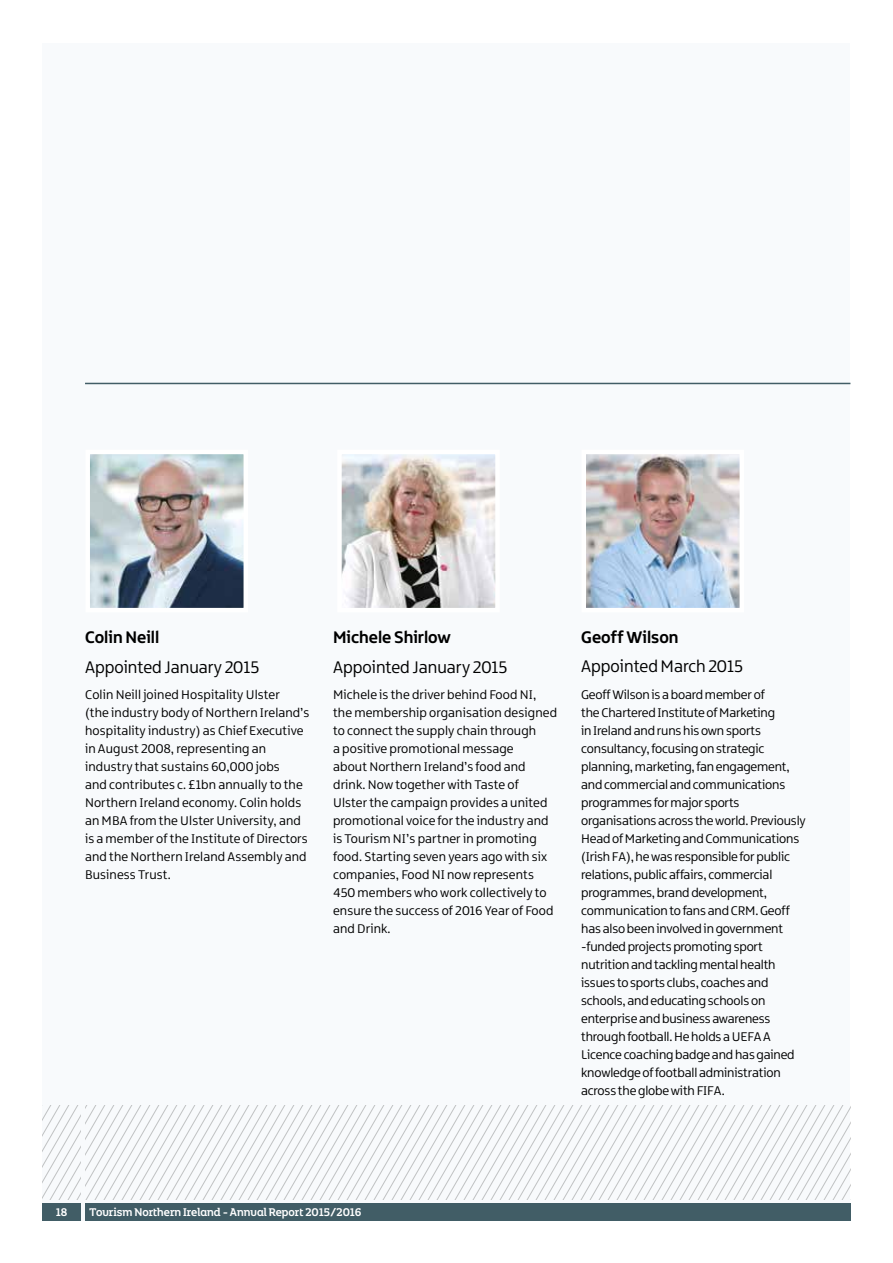
<style>
.page{position:relative;width:893px;height:1263px;background:#fff}
.page>*{position:absolute;margin:0;border:0;box-sizing:border-box;transform-origin:0 0}
.t1{font:18px "Northern Ireland";color:#000}
.t2{font:700 18px "Northern Ireland";color:#000}
.t3{font:13.5px/18px "Northern Ireland";letter-spacing:.01em;color:#000}
.t4{font:13.5px/18px "Northern Ireland";letter-spacing:-.01em;color:#000}
.t5{font:12px "Northern Ireland Headline";color:#fff}
</style>
<div class="page">
<div style="left:43px;top:43px;width:807px;height:1177px;background:#f8fafc"></div>
<div style="left:85px;top:1203px;width:765px;height:17px;background:#415d66"></div>
<div style="left:43px;top:1203px;width:38px;height:17px;background:#415d66"></div>
<svg style="left:43px;top:1106px;width:807px;height:93px"></svg>
<hr style="left:85px;top:383px;width:765px;height:1px;background:#415d66">
<img style="left:90px;top:455px;width:153px;height:152px">
<div style="left:85px;top:450px;width:163px;height:162px;border:4px solid #fff"></div>
<img style="left:342px;top:455px;width:153px;height:152px">
<div style="left:337px;top:450px;width:163px;height:162px;border:4px solid #fff"></div>
<img style="left:586px;top:455px;width:153px;height:152px">
<div style="left:581px;top:450px;width:163px;height:162px;border:4px solid #fff"></div>
<h1 class="t2" style="left:85px;top:625px;width:76px">Colin Neill</h1>
<h1 class="t1" style="left:85px;top:657px;width:176px">Appointed January 2015</h1>
<p class="t3" style="left:85px;top:686px;width:226px">Colin Neill joined Hospitality Ulster<br>(the industry body of Northern Ireland’s hospitality industry) as Chief Executive in August 2008, representing an industry that sustains 60,000 jobs<br>and contributes c. £1bn annually to the Northern Ireland economy. Colin holds an MBA from the Ulster University, and is a member of the Institute of Directors and the Northern Ireland Assembly and Business Trust.</p>
<h1 class="t2" style="left:333px;top:625px;width:119px">Michele Shirlow</h1>
<h1 class="t1" style="left:333px;top:657px;width:176px">Appointed January 2015</h1>
<p class="t3" style="left:333px;top:686px;width:226px">Michele is the driver behind Food NI, the membership organisation designed to connect the supply chain through<br>a positive promotional message<br>about Northern Ireland’s food and drink. Now together with Taste of<br>Ulster the campaign provides a united promotional voice for the industry and is Tourism NI’s partner in promoting food. Starting seven years ago with six companies, Food NI now represents 450 members who work collectively to ensure the success of 2016 Year of Food and Drink.</p>
<h1 class="t2" style="left:581px;top:625px;width:99px">Geoff Wilson</h1>
<h1 class="t1" style="left:581px;top:656px;width:163px">Appointed March 2015</h1>
<p class="t4" style="left:581px;top:686px;width:226px">Geoff Wilson is a board member of<br>the Chartered Institute of Marketing<br>in Ireland and runs his own sports consultancy, focusing on strategic planning, marketing, fan engagement, and commercial and communications programmes for major sports organisations across the world. Previously Head of Marketing and Communications (Irish FA), he was responsible for public relations, public affairs, commercial programmes, brand development, communication to fans and CRM. Geoff has also been involved in government -funded projects promoting sport nutrition and tackling mental health issues to sports clubs, coaches and schools, and educating schools on enterprise and business awareness through football. He holds a UEFA A Licence coaching badge and has gained knowledge of football administration across the globe with FIFA.</p>
<p class="t5" style="left:56px;top:1205px;width:13px">18</p>
<p class="t5" style="left:89px;top:1205px;width:274px">Tourism Northern Ireland - Annual Report 2015/2016</p>
</div>
